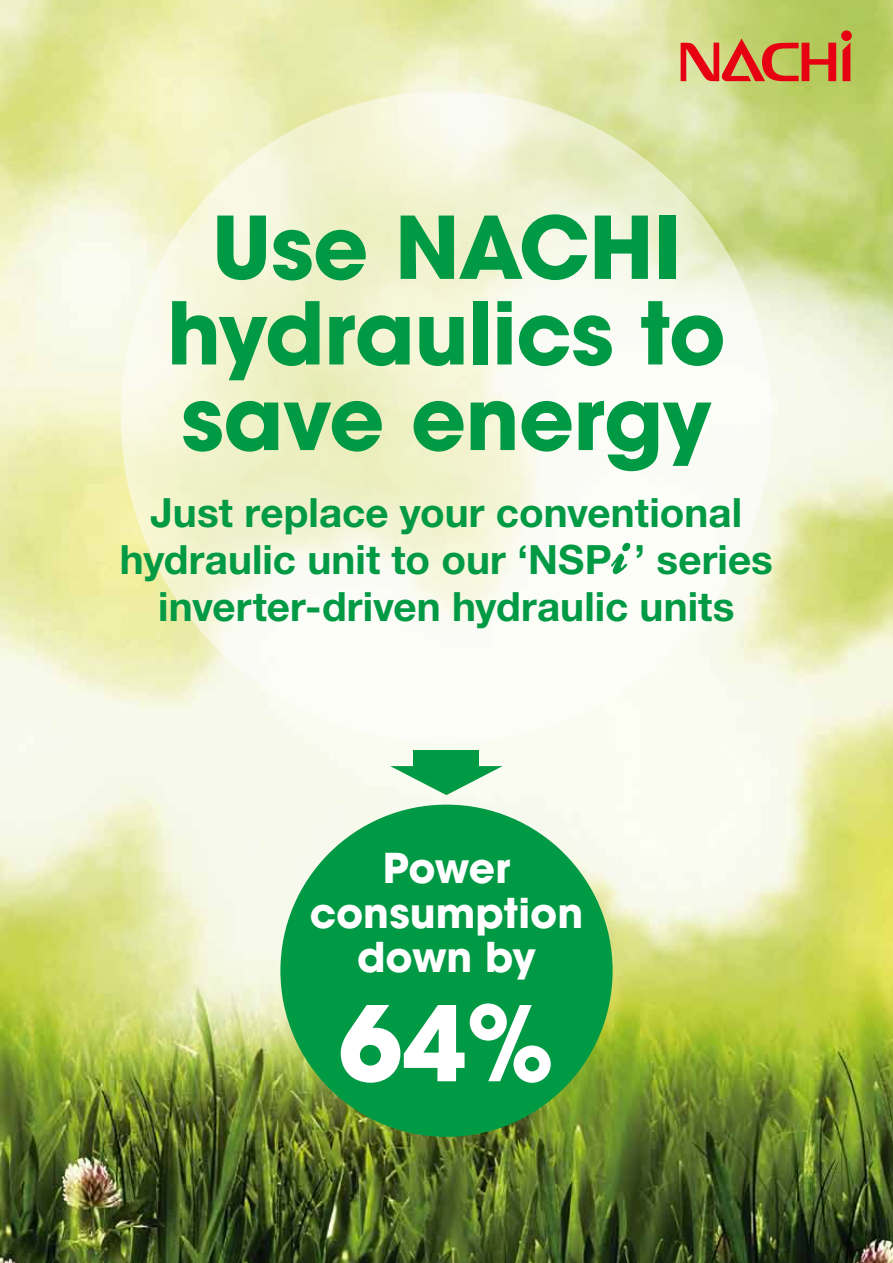
<style>
.page{position:relative;width:893px;height:1263px;background:#fff}
.page>*{position:absolute;margin:0;border:0;box-sizing:border-box;transform-origin:0 0}
.t1{font:700 103.05px "Avant Garde";color:#fff}
.t2{font:700 85.5px/85.5px "Avant Garde";letter-spacing:-.01em;color:#094;text-align:center}
.t3{font:700 40.8px/44.7px "Avant Garde";color:#fff;text-align:center}
.t4{font:700 40.35px/46.8px "Helvetica Neue";color:#094;text-align:center}
</style>
<div class="page">
<img style="left:0;top:0;width:893px;height:1263px">
<div style="left:841px;top:30px;width:11px;height:11px;background:#e60012;border-radius:50%"></div>
<svg style="left:843px;top:42px;width:7px;height:39px"></svg>
<svg style="left:681px;top:38px;width:155px;height:44px;background:#d07c4b"></svg>
<div style="left:280px;top:805px;width:333px;height:332px;background:#094;border-radius:50%"></div>
<svg style="left:121px;top:91px;width:651px;height:652px"></svg>
<div style="left:414px;top:750px;width:65px;height:26px;background:#094"></div>
<svg style="left:390px;top:766px;width:113px;height:29px"></svg>
<svg style="left:611px;top:543px;width:19px;height:31px"></svg>
<h2 class="t2" style="left:167px;top:204px;width:560px">Use NACHI hydraulics to save energy</h2>
<p class="t4" style="left:120px;top:489px;width:654px">Just replace your conventional hydraulic unit to our ‘NSP ’ series inverter-driven hydraulic units</p>
<p class="t3" style="left:310px;top:845px;width:275px">Power consumption down by</p>
<h1 class="t1" style="left:339px;top:976px;width:217px">64%</h1>
</div>
